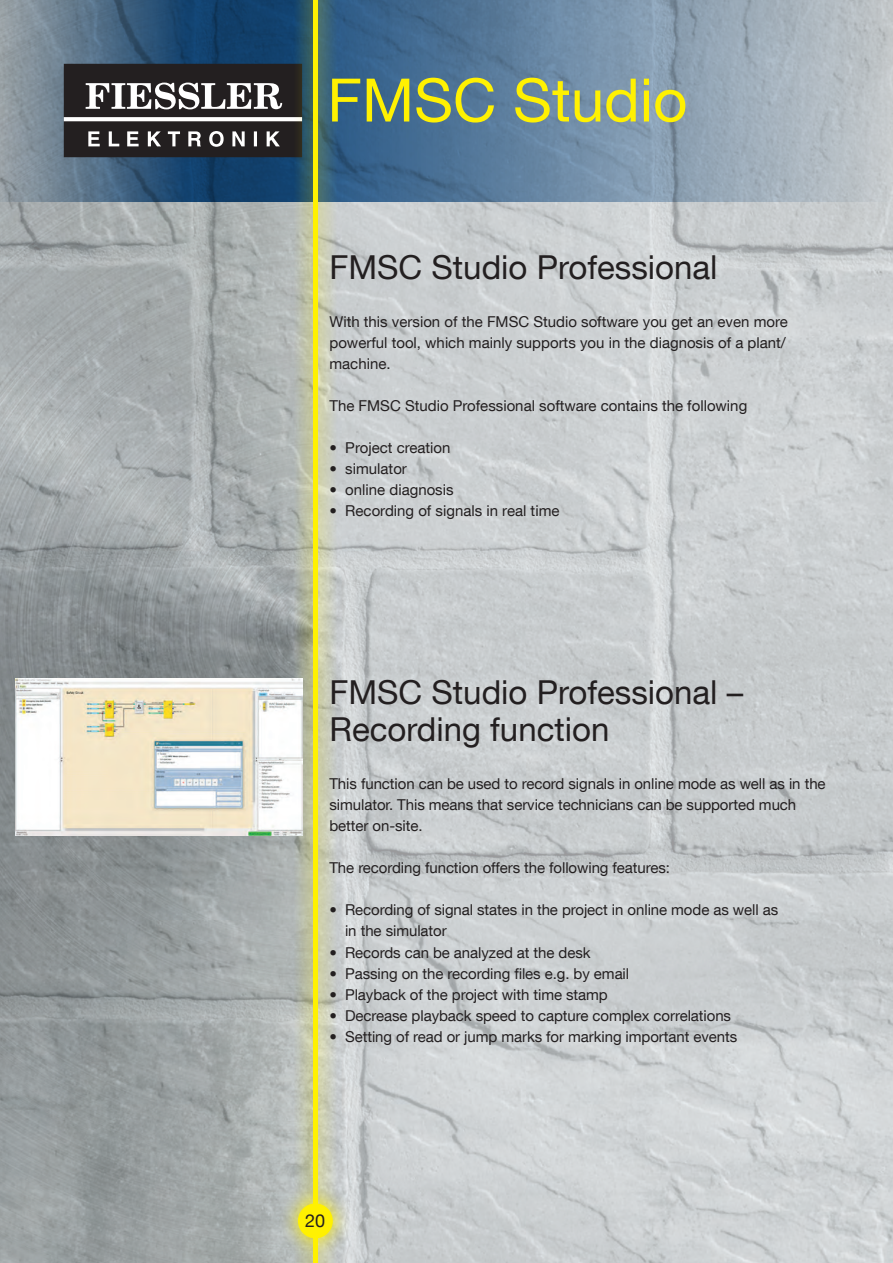
<style>
.page{position:relative;width:893px;height:1263px;background:#fff}
.page>*{position:absolute;margin:0;border:0;box-sizing:border-box;transform-origin:0 0}
.t1{font:60px "Helvetica Neue LT Com";color:#fff101}
.t2{font:33px/37.5px "Helvetica Neue LT Com";color:#231f20}
.t3{font:18px "Helvetica Neue LT Com";color:#231f20}
.t4{font:15px/21px "Helvetica Neue LT Com";letter-spacing:-.005em;color:#231f20}
</style>
<div class="page">
<img style="left:0;top:202px;width:893px;height:1061px">
<svg style="left:0;top:0;width:293px;height:202px;background:#486682"></svg>
<div style="left:317px;top:0;width:576px;height:202px;background:linear-gradient(to right,#295986,#c6cacc)"></div>
<div style="left:65px;top:65px;width:236px;height:91px;background:#231f20"></div>
<div style="left:64px;top:64px;width:238px;height:93px;border:2px solid #231f20"></div>
<svg style="left:86px;top:83px;width:196px;height:26px"></svg>
<svg style="left:66px;top:117px;width:227px;height:4px"></svg>
<svg style="left:88px;top:131px;width:192px;height:16px"></svg>
<svg style="left:293px;top:0;width:45px;height:1263px;background:#a9b2a4"></svg>
<div style="left:313px;top:0;width:5px;height:1263px;background:#fff101"></div>
<svg style="left:279px;top:1184px;width:73px;height:73px;background:#c9cba7"></svg>
<div style="left:298px;top:1203px;width:35px;height:35px;background:#fff101;border-radius:50%"></div>
<img style="left:16px;top:679px;width:286px;height:156px">
<h1 class="t1" style="left:327px;top:63px;width:362px">FMSC Studio</h1>
<h2 class="t2" style="left:329px;top:247px;width:390px">FMSC Studio Professional</h2>
<p class="t4" style="left:329px;top:310px;width:460px">With this version of the FMSC Studio software you get an even more powerful tool, which mainly supports you in the diagnosis of a plant/ machine.</p>
<p class="t4" style="left:329px;top:394px;width:419px">The FMSC Studio Professional software contains the following</p>
<p class="t4" style="left:329px;top:436px;width:123px">• Project creation</p>
<p class="t4" style="left:329px;top:457px;width:79px">• simulator</p>
<p class="t4" style="left:329px;top:478px;width:126px">• online diagnosis</p>
<p class="t4" style="left:329px;top:499px;width:232px">• Recording of signals in real time</p>
<h2 class="t2" style="left:329px;top:673px;width:415px">FMSC Studio Professional –<br>Recording function</h2>
<p class="t4" style="left:329px;top:773px;width:498px">This function can be used to record signals in online mode as well as in the simulator. This means that service technicians can be supported much better on-site.</p>
<p class="t4" style="left:329px;top:857px;width:342px">The recording function offers the following features:</p>
<p class="t4" style="left:345px;top:899px;width:435px;text-indent:-16px">• Recording of signal states in the project in online mode as well as in the simulator</p>
<p class="t4" style="left:329px;top:941px;width:263px">• Records can be analyzed at the desk</p>
<p class="t4" style="left:329px;top:962px;width:301px">• Passing on the recording files e.g. by email</p>
<p class="t4" style="left:329px;top:983px;width:280px">• Playback of the project with time stamp</p>
<p class="t4" style="left:329px;top:1004px;width:403px">• Decrease playback speed to capture complex correlations</p>
<p class="t4" style="left:329px;top:1025px;width:409px">• Setting of read or jump marks for marking important events</p>
<p class="t3" style="left:305px;top:1210px;width:22px">20</p>
</div>
